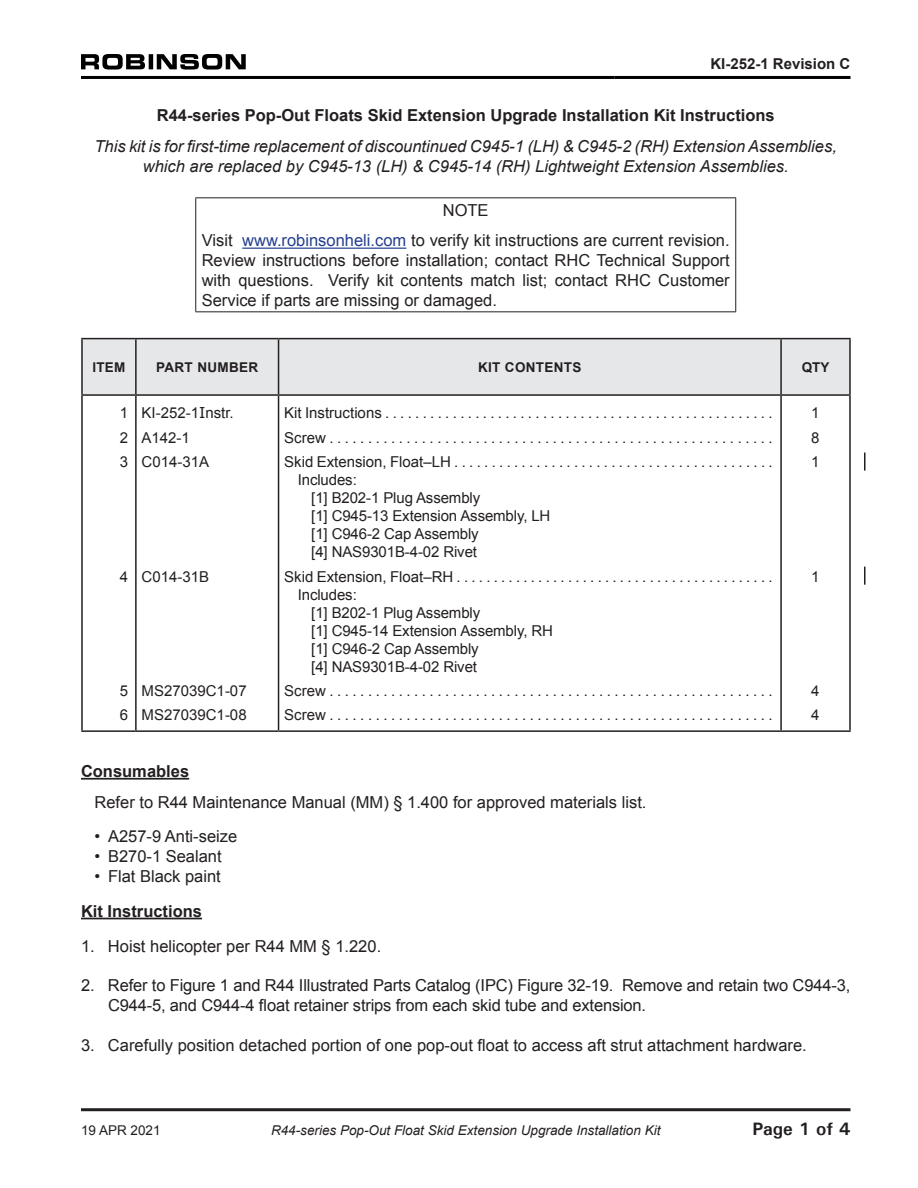
<style>
.page{position:relative;width:918px;height:1188px;background:#fff}
.page>*{position:absolute;margin:0;border:0;box-sizing:border-box;transform-origin:0 0}
.t1{font:700 18px "Univers";color:#231f20}
.t2{font:16.5px/19.8px "Arial";color:#231f20;text-align:center}
.t3{font:italic 16.5px/19.8px "Arial";color:#231f20;text-align:center}
.t4{font:700 16.5px "Arial";color:#231f20}
.t5{font:15px "Arial";letter-spacing:-.01em;color:#231f20}
.t6{font:700 15px "Arial";color:#231f20}
.t7{font:italic 13.5px "Arial";color:#231f20}
.t8{font:700 13.5px "Arial";letter-spacing:.025em;color:#231f20}
.t9{font:13.5px "Arial";color:#231f20}
.s1{color:#253f8e}
.s2{font-family:"MS Reference Sans Serif"}
</style>
<div class="page">
<hr style="left:81px;top:1108px;width:769px;height:3px;background:#231f20">
<hr style="left:81px;top:76px;width:189px;height:3px;background:#000">
<hr style="left:270px;top:76px;width:344px;height:3px;background:#000">
<hr style="left:614px;top:76px;width:236px;height:3px;background:#000">
<svg style="left:81px;top:54px;width:165px;height:16px"></svg>
<hr style="left:195px;top:197px;width:541px;height:1px;background:#231f20">
<hr style="left:195px;top:198px;width:1px;height:113px;background:#231f20">
<hr style="left:735px;top:198px;width:1px;height:113px;background:#231f20">
<hr style="left:195px;top:311px;width:541px;height:1px;background:#231f20">
<hr style="left:242px;top:248px;width:164px;height:1px;background:#253f8e">
<hr style="left:81px;top:778px;width:108px;height:2px;background:#231f20">
<hr style="left:81px;top:918px;width:121px;height:1px;background:#231f20">
<div style="left:83px;top:339px;width:766px;height:55px;background:#e6e7e9"></div>
<hr style="left:81px;top:338px;width:55px;height:1px;background:#231f20">
<hr style="left:81px;top:339px;width:2px;height:55px;background:#231f20">
<hr style="left:136px;top:338px;width:143px;height:1px;background:#231f20">
<hr style="left:135px;top:339px;width:2px;height:55px;background:#231f20">
<hr style="left:279px;top:338px;width:502px;height:1px;background:#231f20">
<hr style="left:278px;top:339px;width:1px;height:55px;background:#231f20">
<hr style="left:781px;top:338px;width:70px;height:1px;background:#231f20">
<hr style="left:780px;top:339px;width:2px;height:55px;background:#231f20">
<hr style="left:849px;top:339px;width:2px;height:55px;background:#231f20">
<hr style="left:81px;top:394px;width:55px;height:2px;background:#231f20">
<hr style="left:81px;top:396px;width:2px;height:334px;background:#231f20">
<hr style="left:136px;top:394px;width:143px;height:2px;background:#231f20">
<hr style="left:135px;top:396px;width:2px;height:334px;background:#231f20">
<hr style="left:279px;top:394px;width:502px;height:2px;background:#231f20">
<hr style="left:278px;top:396px;width:1px;height:334px;background:#231f20">
<hr style="left:781px;top:394px;width:70px;height:2px;background:#231f20">
<hr style="left:780px;top:396px;width:2px;height:334px;background:#231f20">
<hr style="left:849px;top:396px;width:2px;height:334px;background:#231f20">
<hr style="left:81px;top:730px;width:55px;height:2px;background:#231f20">
<hr style="left:136px;top:730px;width:143px;height:2px;background:#231f20">
<hr style="left:279px;top:730px;width:502px;height:2px;background:#231f20">
<hr style="left:781px;top:730px;width:70px;height:2px;background:#231f20">
<svg style="left:864px;top:453px;width:2px;height:18px"></svg>
<svg style="left:864px;top:567px;width:2px;height:18px"></svg>
<p class="t6" style="left:710px;top:54px;width:142px">KI-252-1 Revision C</p>
<p class="t4" style="left:157px;top:104px;width:619px">R44-series Pop-Out Floats Skid Extension Upgrade Installation Kit Instructions</p>
<p class="t3" style="left:94px;top:136px;width:744px">This kit is for first-time replacement of discountinued C945-1 (LH) &amp; C945-2 (RH) Extension Assemblies, which are replaced by C945-13 (LH) &amp; C945-14 (RH) Lightweight Extension Assemblies.</p>
<p class="t2" style="left:202px;top:195px;width:529px;line-height:30.6px">NOTE<br>Visit <span class="s1">www.robinsonheli.com</span> to verify kit instructions are current revision.</p>
<p class="t2" style="left:202px;top:251px;width:530px;text-align:justify">Review instructions before installation; contact RHC Technical Support with questions. Verify kit contents match list; contact RHC Customer Service if parts are missing or damaged.</p>
<p class="t8" style="left:93px;top:358px;width:34px">ITEM</p>
<p class="t8" style="left:156px;top:358px;width:104px">PART NUMBER</p>
<p class="t8" style="left:478px;top:358px;width:105px">KIT CONTENTS</p>
<p class="t8" style="left:802px;top:358px;width:29px">QTY</p>
<p class="t5" style="left:120px;top:403px;width:116px">1 KI-252-1<span class="s2">I</span>nstr.</p>
<p class="t5" style="left:284px;top:403px;width:490px">Kit Instructions . . . . . . . . . . . . . . . . . . . . . . . . . . . . . . . . . . . . . . . . . . . . . . . . . . . .</p>
<p class="t5" style="left:811px;top:403px;width:10px">1</p>
<p class="t5" style="left:120px;top:428px;width:72px">2 A142-1</p>
<p class="t5" style="left:284px;top:428px;width:490px">Screw . . . . . . . . . . . . . . . . . . . . . . . . . . . . . . . . . . . . . . . . . . . . . . . . . . . . . . . . . .</p>
<p class="t5" style="left:811px;top:428px;width:10px">8</p>
<p class="t5" style="left:120px;top:452px;width:91px">3 C014-31A</p>
<p class="t5" style="left:284px;top:452px;width:490px">Skid Extension, Float–LH . . . . . . . . . . . . . . . . . . . . . . . . . . . . . . . . . . . . . . . . . . .</p>
<p class="t5" style="left:298px;top:470px;width:61px">Includes:</p>
<p class="t5" style="left:311px;top:488px;width:170px">[1] B202-1 Plug Assembly</p>
<p class="t5" style="left:311px;top:506px;width:241px">[1] C945-13 Extension Assembly, LH</p>
<p class="t5" style="left:311px;top:524px;width:169px">[1] C946-2 Cap Assembly</p>
<p class="t5" style="left:311px;top:542px;width:167px">[4] NAS9301B-4-02 Rivet</p>
<p class="t5" style="left:811px;top:452px;width:10px">1</p>
<p class="t5" style="left:120px;top:566px;width:91px">4 C014-31B</p>
<p class="t5" style="left:284px;top:566px;width:490px">Skid Extension, Float–RH . . . . . . . . . . . . . . . . . . . . . . . . . . . . . . . . . . . . . . . . . . .</p>
<p class="t5" style="left:298px;top:584px;width:61px">Includes:</p>
<p class="t5" style="left:311px;top:602px;width:170px">[1] B202-1 Plug Assembly</p>
<p class="t5" style="left:311px;top:620px;width:243px">[1] C945-14 Extension Assembly, RH</p>
<p class="t5" style="left:311px;top:638px;width:169px">[1] C946-2 Cap Assembly</p>
<p class="t5" style="left:311px;top:656px;width:167px">[4] NAS9301B-4-02 Rivet</p>
<p class="t5" style="left:811px;top:566px;width:10px">1</p>
<p class="t5" style="left:120px;top:681px;width:128px">5 MS27039C1-07</p>
<p class="t5" style="left:284px;top:681px;width:490px">Screw . . . . . . . . . . . . . . . . . . . . . . . . . . . . . . . . . . . . . . . . . . . . . . . . . . . . . . . . . .</p>
<p class="t5" style="left:811px;top:681px;width:10px">4</p>
<p class="t5" style="left:120px;top:705px;width:128px">6 MS27039C1-08</p>
<p class="t5" style="left:284px;top:705px;width:490px">Screw . . . . . . . . . . . . . . . . . . . . . . . . . . . . . . . . . . . . . . . . . . . . . . . . . . . . . . . . . .</p>
<p class="t5" style="left:811px;top:705px;width:10px">4</p>
<p class="t4" style="left:81px;top:760px;width:110px">Consumables</p>
<p class="t2" style="left:94px;top:792px;width:554px">Refer to R44 Maintenance Manual (MM) § 1.400 for approved materials list.</p>
<p class="t2" style="left:94px;top:827px;width:144px">• A257-9 Anti-seize</p>
<p class="t2" style="left:94px;top:847px;width:129px">• B270-1 Sealant</p>
<p class="t2" style="left:94px;top:866px;width:128px">• Flat Black paint</p>
<p class="t4" style="left:81px;top:900px;width:123px">Kit Instructions</p>
<p class="t2" style="left:81px;top:936px;width:302px">1. Hoist helicopter per R44 MM § 1.220.</p>
<p class="t2" style="left:108px;top:976px;width:744px;text-align:left;text-indent:-27px">2. Refer to Figure 1 and R44 Illustrated Parts Catalog (IPC) Figure 32-19. Remove and retain two C944-3,<br>C944-5, and C944-4 float retainer strips from each skid tube and extension.</p>
<p class="t2" style="left:81px;top:1035px;width:727px">3. Carefully position detached portion of one pop-out float to access aft strut attachment hardware.</p>
<p class="t9" style="left:81px;top:1122px;width:81px">19 APR 2021</p>
<p class="t7" style="left:271px;top:1122px;width:391px">R44-series Pop-Out Float Skid Extension Upgrade Installation Kit</p>
<p class="t1" style="left:753px;top:1118px;width:99px">Page 1 of 4</p>
</div>
